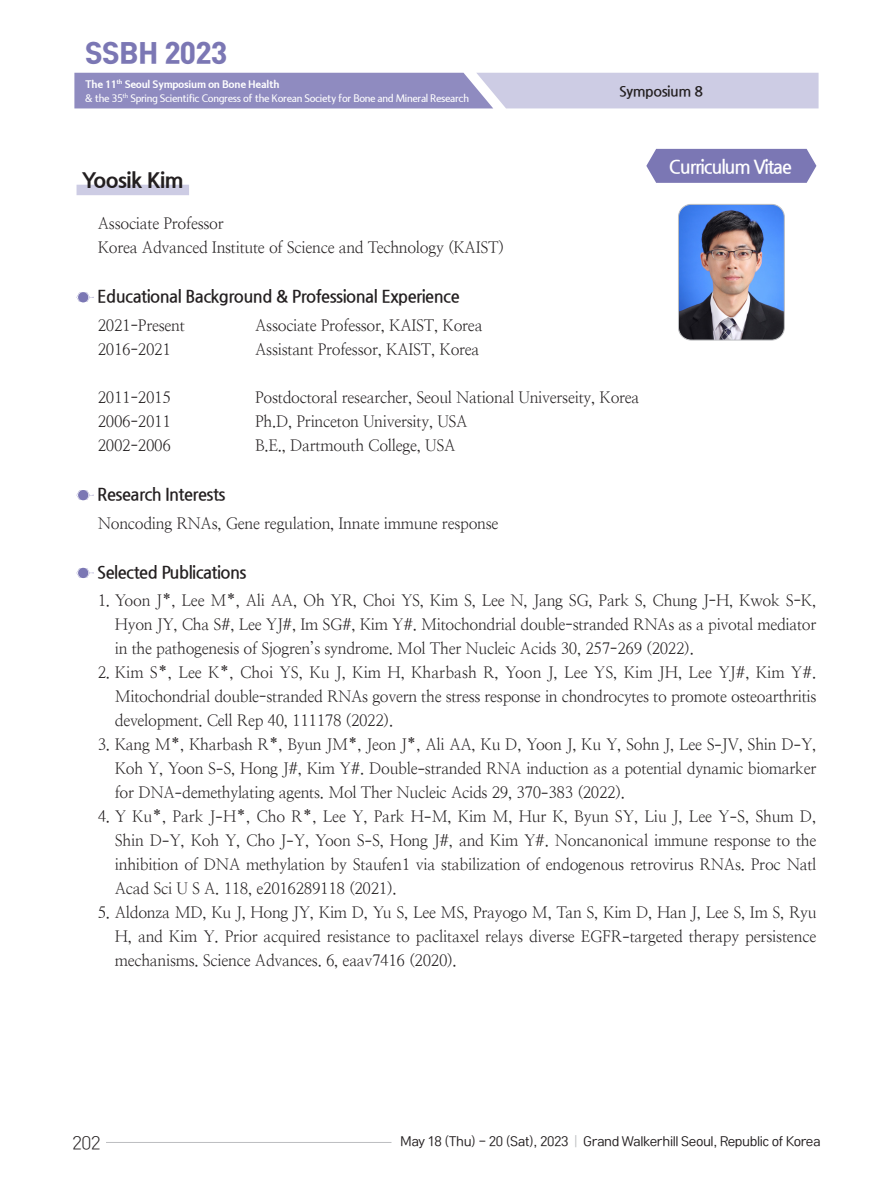
<style>
.page{position:relative;width:893px;height:1191px;background:#fff}
.page>*{position:absolute;margin:0;border:0;box-sizing:border-box;transform-origin:0 0}
.t1{font:27px "Rix Sin Head PBK";letter-spacing:-.02em;color:#7b77b4}
.cv-이름3{font:800 21px "Nanum Gothic";letter-spacing:-.02em;color:#231f20}
.t2{font:700 18.9px "Nanum Gothic";letter-spacing:-.06em;color:#fff;scale:.95 1}
.cv-구분{font:700 17.4px "Nanum Gothic";letter-spacing:-.03em;color:#231f20;scale:.95 1}
.t3{font:17.25px "Rix Sin Head PL";color:#231f20}
.cv-논문{font:15.75px/24px "Nanum Myeongjo";letter-spacing:-.02em;color:#231f20;text-align:justify}
.cv-본문{font:15.75px "Nanum Myeongjo";letter-spacing:-.02em;color:#231f20}
.t4{font:700 14.25px "Nanum Gothic";letter-spacing:-.03em;color:#231f20}
.t5{font:12.75px "Rix Sin Head PM";letter-spacing:-.03em;color:#231f20}
.t6{font:12px/14.4px "LT Internet";letter-spacing:-.03em;color:#fff}
.s1{font-weight:700}
.s2{font-family:"Ko Pub World Batang";font-weight:300}
.s3{color:#bcbdc0}
</style>
<div class="page">
<hr style="left:106px;top:1142px;width:285px;height:1px;background:#bcbdc0">
<svg style="left:74px;top:73px;width:745px;height:35px;background:#aca9d0"></svg>
<div style="left:77px;top:185px;width:112px;height:10px;background:#cdcce4"></div>
<svg style="left:77px;top:293px;width:17px;height:9px"></svg>
<div style="left:78px;top:292px;width:10px;height:10px;background:#7b77b4;border-radius:50%"></div>
<svg style="left:77px;top:490px;width:17px;height:10px"></svg>
<div style="left:78px;top:490px;width:10px;height:10px;background:#7b77b4;border-radius:50%"></div>
<svg style="left:77px;top:568px;width:17px;height:9px"></svg>
<div style="left:78px;top:568px;width:10px;height:10px;background:#7b77b4;border-radius:50%"></div>
<svg style="left:646px;top:149px;width:170px;height:34px;background:#837fb8"></svg>
<img style="left:678px;top:204px;width:106px;height:136px">
<div style="left:678px;top:204px;width:106px;height:136px;border:1px solid #bcbdc0;border-radius:13px"></div>
<h1 class="t1" style="left:85px;top:36px;width:144px">SSBH 2023</h1>
<p class="t6" style="left:85px;top:77px;width:386px"><span class="s1">The 11</span><sup>th</sup> <span class="s1">Seoul Symposium on Bone Health<br></span>&amp; the 35<sup>th</sup> Spring Scientific Congress of the Korean Society for Bone and Mineral Research</p>
<p class="t4" style="left:619px;top:84px;width:86px">Symposium 8</p>
<p class="t2" style="left:669px;top:158px;width:131px">Curriculum Vitae</p>
<p class="cv-이름3" style="left:82px;top:169px;width:104px">Yoosik Kim</p>
<p class="cv-본문" style="left:98px;top:214px;width:128px">Associate Professor</p>
<p class="cv-본문" style="left:98px;top:238px;width:408px">Korea Advanced Institute of Science and Technology (KAIST)</p>
<p class="cv-구분" style="left:97px;top:288px;width:383px">Educational Background &amp; Professional Experience</p>
<p class="cv-본문" style="left:98px;top:316px;width:89px">2021<span class="s2">-</span>Present</p>
<p class="cv-본문" style="left:255px;top:316px;width:229px">Associate Professor, KAIST, Korea</p>
<p class="cv-본문" style="left:98px;top:340px;width:75px">2016<span class="s2">-</span>2021</p>
<p class="cv-본문" style="left:255px;top:340px;width:226px">Assistant Professor, KAIST, Korea</p>
<p class="cv-본문" style="left:98px;top:388px;width:75px">2011<span class="s2">-</span>2015</p>
<p class="cv-본문" style="left:255px;top:388px;width:386px">Postdoctoral researcher, Seoul National Universeity, Korea</p>
<p class="cv-본문" style="left:98px;top:412px;width:75px">2006<span class="s2">-</span>2011</p>
<p class="cv-본문" style="left:255px;top:412px;width:214px">Ph.D, Princeton University, USA</p>
<p class="cv-본문" style="left:98px;top:436px;width:75px">2002<span class="s2">-</span>2006</p>
<p class="cv-본문" style="left:255px;top:436px;width:202px">B.E., Dartmouth College, USA</p>
<p class="cv-구분" style="left:97px;top:486px;width:137px">Research Interests</p>
<p class="cv-본문" style="left:98px;top:513px;width:402px">Noncoding RNAs, Gene regulation, Innate immune response</p>
<p class="cv-구분" style="left:97px;top:564px;width:159px">Selected Publications</p>
<p class="cv-논문" style="left:115px;top:588px;width:703px;text-indent:-17px">1. Yoon J*, Lee M*, Ali AA, Oh YR, Choi YS, Kim S, Lee N, Jang SG, Park S, Chung J<span class="s2">-</span>H, Kwok S<span class="s2">-</span>K, Hyon JY, Cha S#, Lee YJ#, Im SG#, Kim Y#. Mitochondrial double<span class="s2">-</span>stranded RNAs as a pivotal mediator in the pathogenesis of Sjogren’s syndrome. Mol Ther Nucleic Acids 30, 257<span class="s2">-</span>269 (2022).</p>
<p class="cv-논문" style="left:115px;top:660px;width:703px;text-indent:-17px">2. Kim S*, Lee K*, Choi YS, Ku J, Kim H, Kharbash R, Yoon J, Lee YS, Kim JH, Lee YJ#, Kim Y#.<br>Mitochondrial double<span class="s2">-</span>stranded RNAs govern the stress response in chondrocytes to promote osteoarthritis development. Cell Rep 40, 111178 (2022).</p>
<p class="cv-논문" style="left:115px;top:732px;width:703px;text-indent:-17px">3. Kang M*, Kharbash R*, Byun JM*, Jeon J*, Ali AA, Ku D, Yoon J, Ku Y, Sohn J, Lee S<span class="s2">-</span>JV, Shin D<span class="s2">-</span>Y, Koh Y, Yoon S<span class="s2">-</span>S, Hong J#, Kim Y#. Double<span class="s2">-</span>stranded RNA induction as a potential dynamic biomarker for DNA<span class="s2">-</span>demethylating agents. Mol Ther Nucleic Acids 29, 370<span class="s2">-</span>383 (2022).</p>
<p class="cv-논문" style="left:115px;top:804px;width:703px;text-indent:-17px">4. Y Ku*, Park J<span class="s2">-</span>H*, Cho R*, Lee Y, Park H<span class="s2">-</span>M, Kim M, Hur K, Byun SY, Liu J, Lee Y<span class="s2">-</span>S, Shum D, Shin D<span class="s2">-</span>Y, Koh Y, Cho J<span class="s2">-</span>Y, Yoon S<span class="s2">-</span>S, Hong J#, and Kim Y#. Noncanonical immune response to the inhibition of DNA methylation by Staufen1 via stabilization of endogenous retrovirus RNAs. Proc Natl Acad Sci U S A. 118, e2016289118 (2021).</p>
<p class="cv-논문" style="left:115px;top:900px;width:703px;text-indent:-17px">5. Aldonza MD, Ku J, Hong JY, Kim D, Yu S, Lee MS, Prayogo M, Tan S, Kim D, Han J, Lee S, Im S, Ryu H, and Kim Y. Prior acquired resistance to paclitaxel relays diverse EGFR<span class="s2">-</span>targeted therapy persistence mechanisms. Science Advances. 6, eaav7416 (2020).</p>
<p class="t3" style="left:72px;top:1132px;width:30px">202</p>
<p class="t5" style="left:400px;top:1133px;width:422px">May 18 (Thu) - 20 (Sat), 2023 <span class="s3">|</span> Grand Walkerhill Seoul, Republic of Korea</p>
</div>
